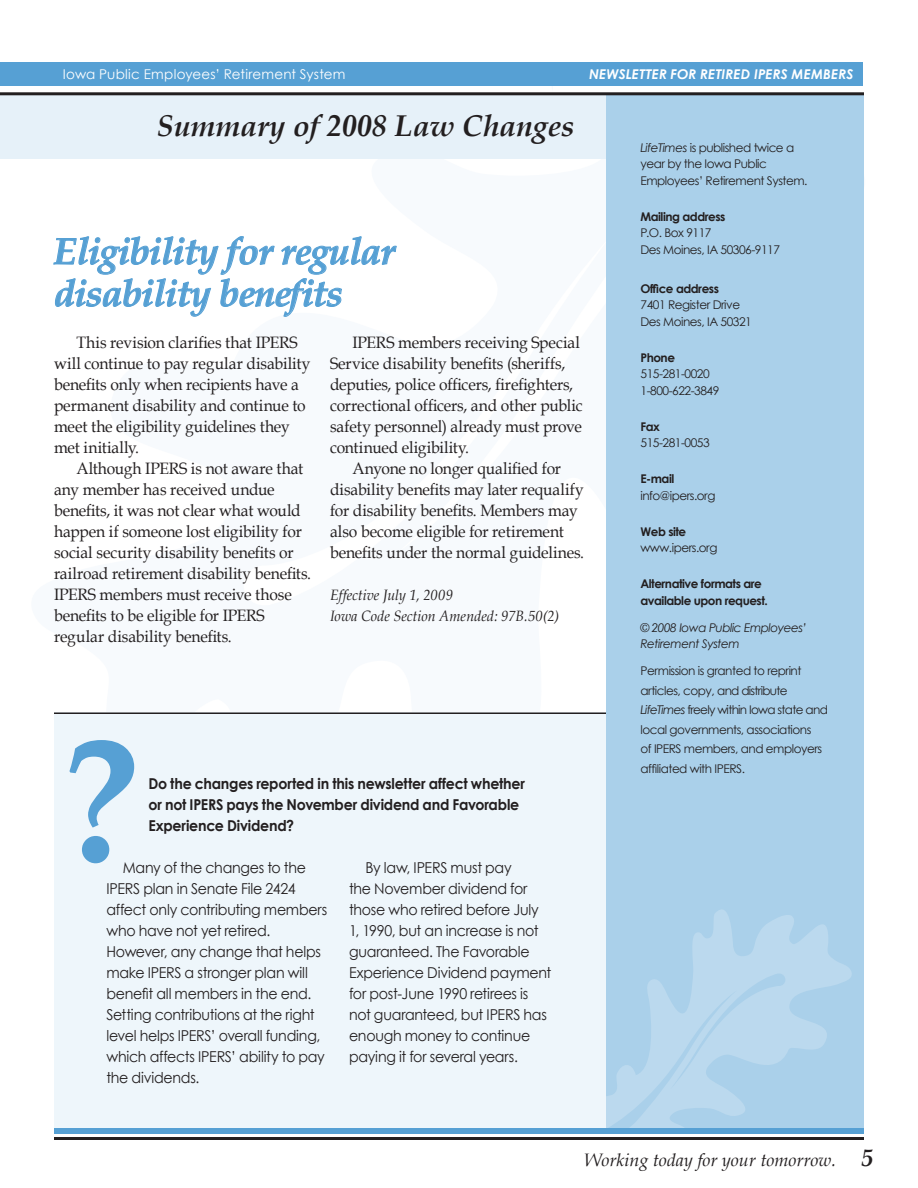
<style>
.page{position:relative;width:918px;height:1188px;background:#fff}
.page>*{position:absolute;margin:0;border:0;box-sizing:border-box;transform-origin:0 0}
.t1{font:700 175.05px "Book Antiqua";color:#56a0d4}
.t2{font:italic 700 37.5px/42px "Book Antiqua";letter-spacing:-.02em;color:#56a0d4}
.t3{font:italic 700 30px "Book Antiqua";color:#231f20}
.t4{font:italic 18px "Book Antiqua";color:#231f20}
.t5{font:16.5px/21px "Book Antiqua";letter-spacing:-.01em;color:#231f20;scale:.95 1}
.t6{font:15px/21px "Century Gothic";letter-spacing:-.02em;color:#231f20;scale:.95 1}
.t7{font:700 15px/21px "Century Gothic";letter-spacing:-.015em;color:#231f20;scale:.95 1}
.t8{font:italic 15px/21px "Book Antiqua";color:#231f20;scale:.95 1}
.t9{font:13.5px "Century Gothic";letter-spacing:.015em;color:#fff}
.t10{font:italic 700 13.5px "Century Gothic";letter-spacing:.015em;color:#fff}
.t11{font:12px/16.5px "Century Gothic";letter-spacing:-.04em;color:#231f20}
.t12{font:700 12px/16.5px "Century Gothic";letter-spacing:-.04em;color:#231f20}
.t13{font:italic 12px/16.5px "Century Gothic";letter-spacing:-.04em;color:#231f20}
.s1{font-style:italic}
.s2{font-weight:700;font-size:24px}
</style>
<div class="page">
<hr style="left:54px;top:1137px;width:810px;height:3px;background:#231f20">
<div style="left:55px;top:62px;width:808px;height:24px;background:#56a0d4"></div>
<div style="left:54px;top:712px;width:566px;height:416px;background:#eef6fb"></div>
<hr style="left:54px;top:712px;width:566px;height:2px;background:#231f20">
<div style="left:0;top:93px;width:606px;height:66px;background:#e6f1f9"></div>
<div style="left:606px;top:93px;width:258px;height:1038px;background:#aad0ea"></div>
<svg style="left:606px;top:910px;width:246px;height:218px"></svg>
<div style="left:54px;top:1128px;width:810px;height:6px;background:#56a0d4"></div>
<svg style="left:53px;top:236px;width:344px;height:81px"></svg>
<div style="left:0;top:62px;width:58px;height:24px;background:#56a0d4"></div>
<hr style="left:0;top:92px;width:864px;height:3px;background:#231f20">
<p class="t9" style="left:63px;top:66px;width:284px">Iowa Public Employees’ Retirement System</p>
<p class="t10" style="left:589px;top:65px;width:266px">NEWSLETTER FOR RETIRED IPERS MEMBERS</p>
<h3 class="t3" style="left:157px;top:108px;width:419px">Summary of 2008 Law Changes</h3>
<h2 class="t2" style="left:54px;top:231px;width:343px">Eligibility for regular disability benefits</h2>
<p class="t5" style="left:54px;top:332px;width:271px;text-indent:22px">This revision clarifies that IPERS will continue to pay regular disability benefits only when recipients have a permanent disability and continue to meet the eligibility guidelines they met initially.</p>
<p class="t5" style="left:54px;top:458px;width:272px;text-indent:22px">Although IPERS is not aware that any member has received undue benefits, it was not clear what would happen if someone lost eligibility for social security disability benefits or railroad retirement disability benefits.<br>IPERS members must receive those benefits to be eligible for IPERS regular disability benefits.</p>
<p class="t5" style="left:330px;top:332px;width:267px;text-indent:22px">IPERS members receiving Special Service disability benefits (sheriffs, deputies, police officers, firefighters, correctional officers, and other public safety personnel) already must prove continued eligibility.</p>
<p class="t5" style="left:330px;top:458px;width:269px;text-indent:22px">Anyone no longer qualified for disability benefits may later requalify for disability benefits. Members may also become eligible for retirement benefits under the normal guidelines.</p>
<p class="t8" style="left:330px;top:585px;width:243px">Effective July 1, 2009<br>Iowa Code Section Amended: 97B.50(2)</p>
<h1 class="t1" style="left:63px;top:699px;width:79px">?</h1>
<p class="t7" style="left:148px;top:773px;width:398px">Do the changes reported in this newsletter affect whether or not IPERS pays the N ovember dividend and Favorable<br>Experience Dividend?</p>
<p class="t6" style="left:106px;top:857px;width:234px;text-indent:16px">Many of the changes to the<br>IPERS plan in Senate File 2424 affect only contributing members who have not yet retired.<br>However, any change that helps make IPERS a stronger plan will benefit all members in the end.<br>Setting contributions at the right level helps IPERS’ overall funding, which affects IPERS’ ability to pay the dividends.</p>
<p class="t6" style="left:349px;top:857px;width:215px;text-indent:16px">By law, IPERS must pay<br>the November dividend for those who retired before July<br>1, 1990, but an increase is not guaranteed. The Favorable<br>Experience Dividend payment for post-June 1990 retirees is not guaranteed, but IPERS has enough money to continue paying it for several years.</p>
<p class="t11" style="left:640px;top:139px;width:169px"><span class="s1">LifeTimes</span> is published twice a year by the Iowa Public<br>Employees’ Retirement System.</p>
<p class="t12" style="left:640px;top:208px;width:86px">Mailing address</p>
<p class="t11" style="left:640px;top:225px;width:141px">P.O. Box 9117<br>Des Moines, IA 50306-9117</p>
<p class="t12" style="left:640px;top:280px;width:80px">Office address</p>
<p class="t11" style="left:640px;top:297px;width:113px">7401 Register Drive<br>Des Moines, IA 50321</p>
<p class="t12" style="left:640px;top:349px;width:36px">Phone</p>
<p class="t11" style="left:640px;top:366px;width:80px">515-281-0020<br>1-800-622-3849</p>
<p class="t12" style="left:640px;top:418px;width:21px">Fax</p>
<p class="t11" style="left:640px;top:435px;width:71px">515-281-0053</p>
<p class="t12" style="left:640px;top:471px;width:35px">E-mail</p>
<p class="t11" style="left:640px;top:487px;width:77px">info@ipers.org</p>
<p class="t12" style="left:640px;top:523px;width:47px">Web site</p>
<p class="t11" style="left:640px;top:540px;width:79px">www.ipers.org</p>
<p class="t12" style="left:640px;top:576px;width:129px">Alternative formats are available upon request.</p>
<p class="t13" style="left:640px;top:619px;width:168px">© 2008 Iowa Public Employees’<br>Retirement System</p>
<p class="t11" style="left:640px;top:661px;width:189px;line-height:19.5px">Permission is granted to reprint articles, copy, and distribute<br><span class="s1">LifeTimes</span> freely within Iowa state and local governments, associations<br>of IPERS members, and employers affiliated with IPERS.</p>
<p class="t4" style="left:584px;top:1150px;width:291px">Working today for your tomorrow. <span class="s2">5</span></p>
</div>
